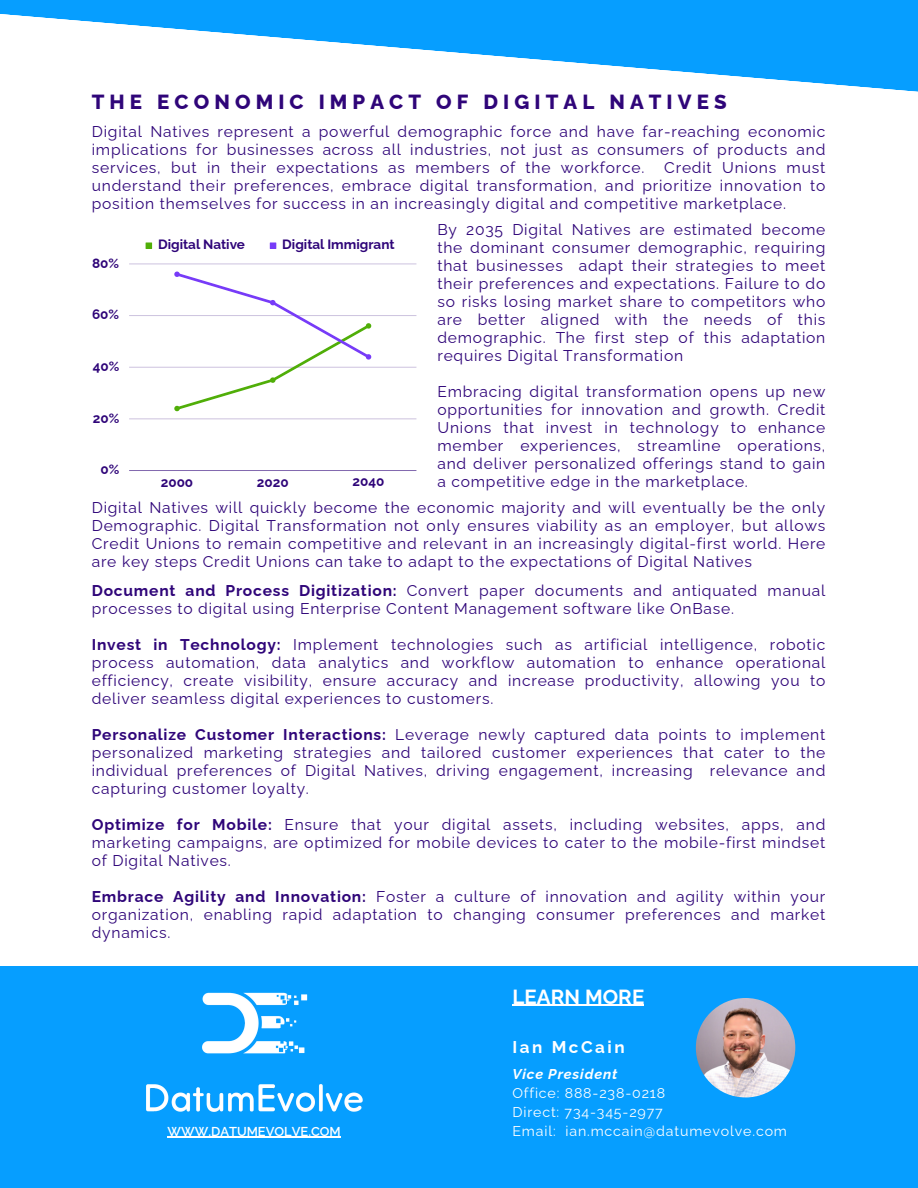
<style>
.page{position:relative;width:918px;height:1188px;background:#fff}
.page>*{position:absolute;margin:0;border:0;box-sizing:border-box;transform-origin:0 0}
.t1{font:800 20.4px "Raleway";letter-spacing:.25em;color:#2f0579}
.t2{font:700 20.4px "Raleway";letter-spacing:.005em;color:#fff}
.t3{font:700 16.95px "Raleway";letter-spacing:.15em;color:#fff}
.t4{font:15.6px/18px "Raleway";letter-spacing:.05em;color:#2f0579;text-align:justify}
.t5{font:14.25px "Raleway";letter-spacing:.06em;color:#fff}
.t6{font:italic 700 14.25px "Raleway";letter-spacing:.06em;color:#fff}
.t7{font:700 13.5px "Raleway";color:#2f0579}
.t8{font:600 12.9px "Raleway";color:#fff}
.s1{font-weight:700}
</style>
<div class="page">
<svg style="left:146px;top:242px;width:6px;height:7px"></svg>
<svg style="left:270px;top:242px;width:6px;height:7px"></svg>
<hr style="left:129px;top:419px;width:287px;height:1px;background:#2f0579">
<hr style="left:129px;top:367px;width:287px;height:1px;background:#2f0579">
<hr style="left:129px;top:315px;width:287px;height:1px;background:#2f0579">
<hr style="left:129px;top:264px;width:287px;height:1px;background:#2f0579">
<hr style="left:129px;top:470px;width:287px;height:1px;background:#2f0579">
<svg style="left:174px;top:271px;width:198px;height:141px"></svg>
<div style="left:0;top:966px;width:918px;height:222px;background:#069eff"></div>
<img style="left:696px;top:998px;width:99px;height:99px;border-radius:50%">
<svg style="left:0;top:0;width:918px;height:92px;fill:#069eff"></svg>
<hr style="left:512px;top:1005px;width:132px;height:1px;background:#fff">
<img style="left:146px;top:992px;width:217px;height:120px">
<hr style="left:168px;top:1137px;width:173px;height:1px;background:#fff">
<h3 class="t1" style="left:92px;top:90px;width:636px">THE ECONOMIC IMPACT OF DIGITAL NATIVES</h3>
<h3 class="t4" style="left:92px;top:123px;width:735px">Digital Natives represent a powerful demographic force and have far-reaching economic implications for businesses across all industries, not just as consumers of products and services, but in their expectations as members of the workforce.</h3>
<h3 class="t4" style="left:92px;top:159px;width:735px;text-indent:572px">Credit Unions must understand their preferences, embrace digital transformation, and prioritize innovation to position themselves for success in an increasingly digital and competitive marketplace.</h3>
<p class="t7" style="left:92px;top:255px;width:29px">80%</p>
<p class="t7" style="left:92px;top:307px;width:29px">60%</p>
<p class="t7" style="left:93px;top:358px;width:28px">40%</p>
<p class="t7" style="left:93px;top:410px;width:28px">20%</p>
<p class="t7" style="left:100px;top:462px;width:20px">0%</p>
<p class="t7" style="left:158px;top:237px;width:88px">Digital Native</p>
<p class="t7" style="left:282px;top:237px;width:114px">Digital Immigrant</p>
<p class="t7" style="left:161px;top:474px;width:34px">2000</p>
<p class="t7" style="left:257px;top:474px;width:33px">2020</p>
<p class="t7" style="left:353px;top:473px;width:33px">2040</p>
<h3 class="t4" style="left:437px;top:220px;width:389px">By 2035 Digital Natives are estimated become the dominant consumer demographic, requiring that businesses adapt their strategies to meet their preferences and expectations. Failure to do so risks losing market share to competitors who are better aligned with the needs of this demographic. The first step of this adaptation requires Digital Transformation</h3>
<h3 class="t4" style="left:437px;top:382px;width:389px">Embracing digital transformation opens up new opportunities for innovation and growth. Credit Unions that invest in technology to enhance member experiences, streamline operations, and deliver personalized offerings stand to gain a competitive edge in the marketplace.</h3>
<p class="t4" style="left:92px;top:498px;width:735px">Digital Natives will quickly become the economic majority and will eventually be the only Demographic. Digital Transformation not only ensures viability as an employer, but allows Credit Unions to remain competitive and relevant in an increasingly digital-first world. Here are key steps Credit Unions can take to adapt to the expectations of Digital Natives</p>
<h4 class="t4" style="left:92px;top:582px;width:735px"><span class="s1">Document and Process Digitization:</span> Convert paper documents and antiquated manual processes to digital using Enterprise Content Management software like OnBase.</h4>
<h1 class="t4" style="left:92px;top:636px;width:735px"><span class="s1">Invest in Technology:</span> Implement technologies such as artificial intelligence, robotic process automation, data analytics and workflow automation to enhance operational efficiency, create visibility, ensure accuracy and increase productivity, allowing you to deliver seamless digital experiences to customers.</h1>
<p class="t4" style="left:92px;top:726px;width:735px"><span class="s1">Personalize Customer Interactions:</span> Leverage newly captured data points to implement personalized marketing strategies and tailored customer experiences that cater to the individual preferences of Digital Natives, driving engagement, increasing relevance and capturing customer loyalty.</p>
<h2 class="t4" style="left:92px;top:816px;width:735px"><span class="s1">Optimize for Mobile:</span> Ensure that your digital assets, including websites, apps, and marketing campaigns, are optimized for mobile devices to cater to the mobile-first mindset of Digital Natives.</h2>
<p class="t4" style="left:92px;top:888px;width:735px"><span class="s1">Embrace Agility and Innovation:</span> Foster a culture of innovation and agility within your organization, enabling rapid adaptation to changing consumer preferences and market dynamics.</p>
<p class="t2" style="left:512px;top:984px;width:133px">LEARN MORE</p>
<p class="t8" style="left:168px;top:1123px;width:175px">WWW.DATUMEVOLVE.COM</p>
<h3 class="t3" style="left:512px;top:1037px;width:114px">Ian McCain</h3>
<h1 class="t6" style="left:512px;top:1066px;width:107px">Vice President</h1>
<h3 class="t5" style="left:512px;top:1085px;width:154px">Office: 888-238-0218</h3>
<h3 class="t5" style="left:512px;top:1104px;width:152px">Direct: 734-345-2977</h3>
<h3 class="t5" style="left:512px;top:1123px;width:276px">Email: ian.mccain@datumevolve.com</h3>
</div>
